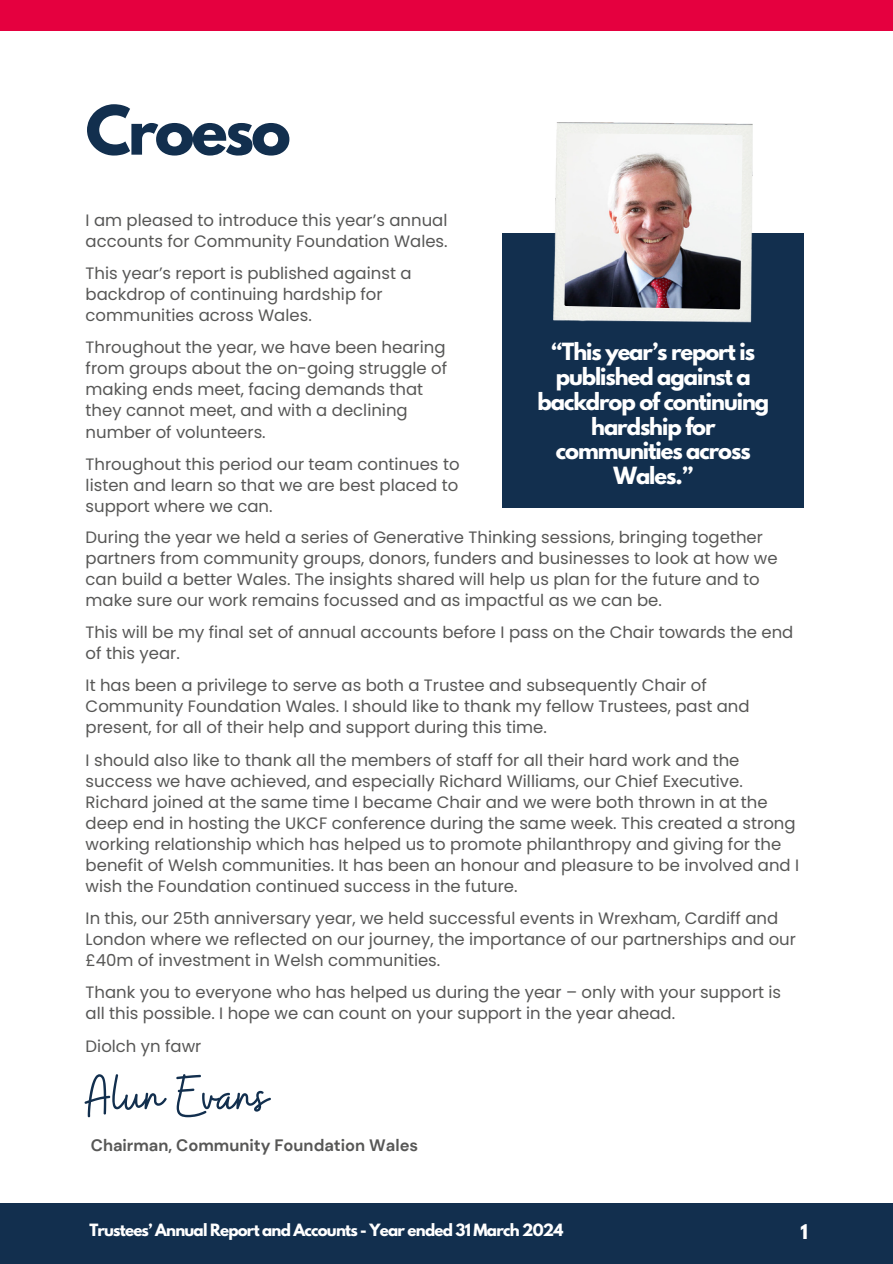
<style>
.page{position:relative;width:893px;height:1264px;background:#fff}
.page>*{position:absolute;margin:0;border:0;box-sizing:border-box;transform-origin:0 0}
.t1{font:60px "Buffalo";letter-spacing:.005em;color:#122f4e}
.t2{font:700 60px "League Spartan";letter-spacing:-.05em;color:#122f4e}
.t3{font:700 21px/24.8px "League Spartan";letter-spacing:-.05em;color:#fff;text-align:center}
.t4{font:700 18px "League Spartan";color:#fff}
.t5{font:16.5px/21px "Poppins";color:#575756}
.t6{font:700 16.5px "DM Sans";color:#575756}
.t7{font:700 15px "League Spartan";letter-spacing:-.05em;color:#fff}
</style>
<div class="page">
<div style="left:0;top:1203px;width:892px;height:60px;background:#122f4e"></div>
<div style="left:0;top:0;width:892px;height:31px;background:#e5003f"></div>
<div style="left:502px;top:233px;width:302px;height:274px;background:#122f4e"></div>
<img style="left:553px;top:123px;width:200px;height:199px">
<img style="left:564px;top:133px;width:178px;height:176px">
<h1 class="t2" style="left:86px;top:101px;width:207px">Croeso</h1>
<p class="t5" style="left:86px;top:210px;width:363px">I am pleased to introduce this year’s annual accounts for Community Foundation Wales.</p>
<p class="t5" style="left:86px;top:263px;width:327px">This year’s report is published against a backdrop of continuing hardship for communities across Wales.</p>
<p class="t5" style="left:86px;top:337px;width:363px">Throughout the year, we have been hearing from groups about the on-going struggle of making ends meet, facing demands that they cannot meet, and with a declining number of volunteers.</p>
<p class="t5" style="left:86px;top:453px;width:375px;text-align:justify">Throughout this period our team continues to listen and learn so that we are best placed to support where we can.</p>
<h3 class="t3" style="left:537px;top:342px;width:233px">“This year’s report is published against a backdrop of continuing hardship for communities across<br>Wales.”</h3>
<p class="t5" style="left:86px;top:526px;width:693px">During the year we held a series of Generative Thinking sessions, bringing together partners from community groups, donors, funders and businesses to look at how we can build a better Wales. The insights shared will help us plan for the future and to make sure our work remains focussed and as impactful as we can be.</p>
<p class="t5" style="left:86px;top:622px;width:709px">This will be my final set of annual accounts before I pass on the Chair towards the end of this year.</p>
<p class="t5" style="left:86px;top:675px;width:665px">It has been a privilege to serve as both a Trustee and subsequently Chair of<br>Community Foundation Wales. I should like to thank my fellow Trustees, past and present, for all of their help and support during this time.</p>
<p class="t5" style="left:86px;top:749px;width:658px">I should also like to thank all the members of staff for all their hard work and the success we have achieved, and especially Richard Williams, our Chief Executive.</p>
<p class="t5" style="left:86px;top:791px;width:715px">Richard joined at the same time I became Chair and we were both thrown in at the deep end in hosting the UKCF conference during the same week. This created a strong working relationship which has helped us to promote philanthropy and giving for the benefit of Welsh communities. It has been an honour and pleasure to be involved and I wish the Foundation continued success in the future.</p>
<p class="t5" style="left:86px;top:907px;width:711px">In this, our 25th anniversary year, we held successful events in Wrexham, Cardiff and<br>London where we reflected on our journey, the importance of our partnerships and our £40m of investment in Welsh communities.</p>
<h2 class="t5" style="left:86px;top:982px;width:697px">Thank you to everyone who has helped us during the year – only with your support is all this possible. I hope we can count on your support in the year ahead.</h2>
<h4 class="t5" style="left:86px;top:1035px;width:117px">Diolch yn fawr</h4>
<p class="t1" style="left:86px;top:1057px;width:184px">Alun Evans</p>
<p class="t6" style="left:91px;top:1134px;width:329px">Chairman, Community Foundation Wales</p>
<p class="t7" style="left:89px;top:1222px;width:475px">Trustees’ Annual Report and Accounts - Year ended 31 March 2024</p>
<p class="t4" style="left:800px;top:1222px;width:9px">1</p>
</div>
